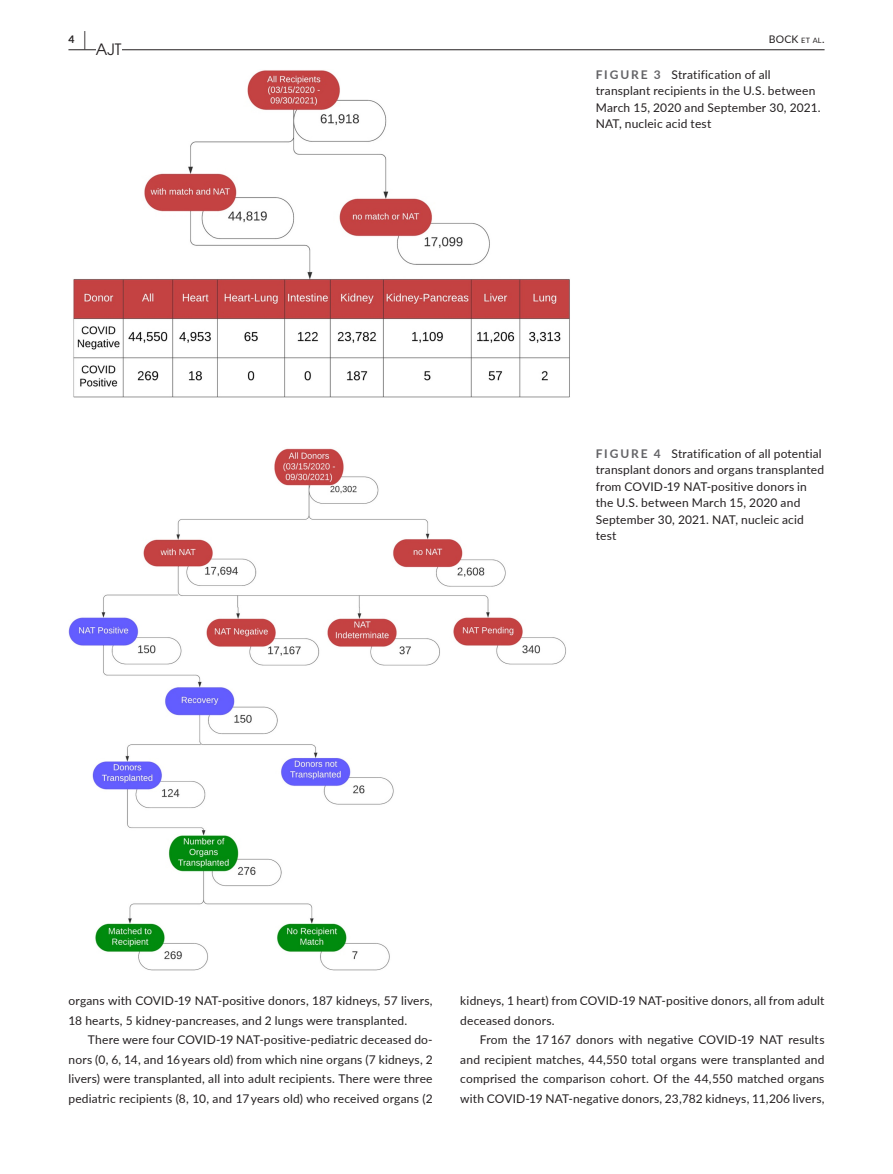
<style>
.page{position:relative;width:893px;height:1174px;background:#fff}
.page>*{position:absolute;margin:0;border:0;box-sizing:border-box;transform-origin:0 0}
.t1{font:15.6px "Avant Garde";color:#231f20}
.t2{font:12px/19.5px "Lato";letter-spacing:.015em;color:#231f20}
.t3{font:10.5px "Lato";color:#231f20}
.t4{font:700 10.5px "Lato";color:#231f20}
.s1{font-size:19.5px}
.s2{font-size:7.35px}
.s3{font-weight:700;color:#636366}
</style>
<div class="page">
<hr style="left:68px;top:49px;width:756px;height:1px;background:#231f20">
<div style="left:96px;top:41px;width:26px;height:17px;background:#fff"></div>
<img style="left:68px;top:448px;width:498px;height:523px">
<img style="left:73px;top:70px;width:497px;height:327px">
<p class="t4" style="left:68px;top:31px;width:19px">4 <span class="s1">|</span></p>
<h1 class="t1" style="left:96px;top:40px;width:27px">AJT</h1>
<p class="t3" style="left:769px;top:31px;width:57px">BOCK <span class="s2">et al</span>.</p>
<p class="t2" style="left:596px;top:66px;width:226px;line-height:16.5px"><span class="s3">FIGURE 3</span> Stratification of all transplant recipients in the U.S. between March 15, 2020 and September 30, 2021.<br>NAT, nucleic acid test</p>
<p class="t2" style="left:596px;top:444px;width:230px;line-height:16.5px"><span class="s3">FIGURE 4</span> Stratification of all potential transplant donors and organs transplanted from COVID-19 NAT-positive donors in the U.S. between March 15, 2020 and September 30, 2021. NAT, nucleic acid test</p>
<p class="t2" style="left:68px;top:990px;width:366px">organs with COVID-19 NAT-positive donors, 187 kidneys, 57 livers,<br>18 hearts, 5 kidney-pancreases, and 2 lungs were transplanted.</p>
<p class="t2" style="left:68px;top:1029px;width:366px;text-align:justify;text-indent:20px">There were four COVID-19 NAT-positive-pediatric deceased do&shy;nors (0, 6, 14, and 16 years old) from which nine organs (7 kidneys, 2 livers) were transplanted, all into adult recipients. There were three pediatric recipients (8, 10, and 17 years old) who received organs (2</p>
<p class="t2" style="left:460px;top:990px;width:366px">kidneys, 1 heart) from COVID-19 NAT-positive donors, all from adult deceased donors.</p>
<p class="t2" style="left:460px;top:1029px;width:366px;text-align:justify;text-indent:20px">From the 17 167 donors with negative COVID-19 NAT results and recipient matches, 44,550 total organs were transplanted and comprised the comparison cohort. Of the 44,550 matched organs with COVID-19 NAT-negative donors, 23,782 kidneys, 11,206 livers,</p>
</div>
